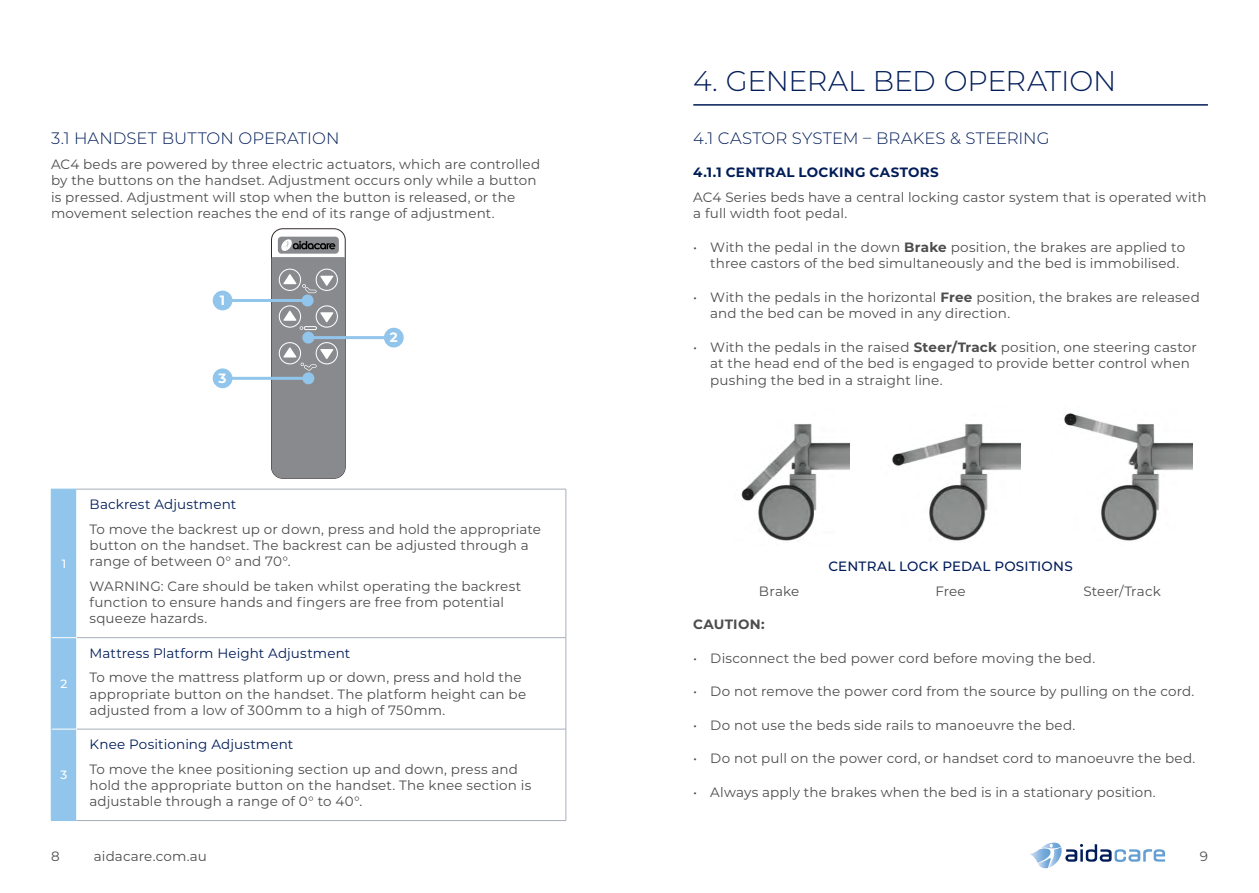
<style>
.page{position:relative;width:1259px;height:893px;background:#fff}
.page>*{position:absolute;margin:0;border:0;box-sizing:border-box;transform-origin:0 0}
.t1{font:300 28.5px "Montserrat";letter-spacing:-.01em;color:#001c58}
.t2{font:300 16.5px "Montserrat";letter-spacing:.005em;color:#001c58}
.t3{font:13.5px/16.5px "Montserrat";letter-spacing:.01em;color:#4d4d4f}
.t4{font:13.5px "Montserrat";letter-spacing:.01em;color:#001c58}
.t5{font:700 13.5px "Montserrat";letter-spacing:.025em;color:#001c58}
.t6{font:500 13.5px "Montserrat";letter-spacing:.015em;color:#001c58}
.t7{font:700 13.5px "Montserrat";letter-spacing:.02em;color:#4d4d4f}
.t8{font:700 13.5px "Montserrat";color:#fff}
.t9{font:500 12px "Montserrat";color:#fff}
.s1{font-weight:700}
</style>
<div class="page">
<svg style="left:1030px;top:843px;width:135px;height:25px"></svg>
<div style="left:278px;top:237px;width:61px;height:17px;background:#888a8d;border-radius:4px"></div>
<svg style="left:271px;top:238px;width:74px;height:240px;background:#909295"></svg>
<hr style="left:693px;top:104px;width:515px;height:2px;background:#001c58">
<img style="left:741px;top:424px;width:108px;height:117px">
<img style="left:892px;top:424px;width:128px;height:117px">
<img style="left:1064px;top:413px;width:128px;height:128px">
<hr style="left:77px;top:489px;width:489px;height:1px;background:#a7aeb9">
<hr style="left:565px;top:489px;width:1px;height:148px;background:#a7aeb9">
<hr style="left:77px;top:637px;width:489px;height:1px;background:#a7aeb9">
<hr style="left:565px;top:638px;width:1px;height:91px;background:#a7aeb9">
<hr style="left:77px;top:729px;width:489px;height:1px;background:#a7aeb9">
<hr style="left:565px;top:729px;width:1px;height:91px;background:#a7aeb9">
<hr style="left:77px;top:820px;width:489px;height:1px;background:#a7aeb9">
<div style="left:51px;top:489px;width:26px;height:332px;background:#92c5eb"></div>
<hr style="left:51px;top:489px;width:1px;height:149px;background:#92c5eb">
<hr style="left:51px;top:638px;width:1px;height:91px;background:#92c5eb">
<hr style="left:51px;top:729px;width:1px;height:91px;background:#92c5eb">
<hr style="left:223px;top:299px;width:85px;height:3px;background:#92c5eb">
<div style="left:302px;top:294px;width:12px;height:12px;background:#92c5eb;border-radius:50%"></div>
<hr style="left:308px;top:336px;width:86px;height:3px;background:#92c5eb">
<div style="left:302px;top:332px;width:12px;height:12px;background:#92c5eb;border-radius:50%"></div>
<hr style="left:223px;top:377px;width:85px;height:3px;background:#92c5eb">
<div style="left:302px;top:372px;width:12px;height:12px;background:#92c5eb;border-radius:50%"></div>
<div style="left:213px;top:291px;width:19px;height:19px;background:#92c5eb;border-radius:50%"></div>
<div style="left:384px;top:328px;width:20px;height:19px;background:#92c5eb;border-radius:50%"></div>
<div style="left:213px;top:368px;width:19px;height:20px;background:#92c5eb;border-radius:50%"></div>
<p class="t2" style="left:51px;top:126px;width:290px">3.1 HANDSET BUTTON OPERATION</p>
<p class="t3" style="left:51px;top:155px;width:491px">AC4 beds are powered by three electric actuators, which are controlled by the buttons on the handset. Adjustment occurs only while a button is pressed. Adjustment will stop when the button is released, or the movement selection reaches the end of its range of adjustment.</p>
<p class="t8" style="left:220px;top:291px;width:7px">1</p>
<p class="t8" style="left:218px;top:368px;width:9px">3</p>
<p class="t8" style="left:390px;top:328px;width:9px">2</p>
<p class="t9" style="left:62px;top:555px;width:6px">1</p>
<p class="t9" style="left:61px;top:675px;width:8px">2</p>
<p class="t9" style="left:61px;top:766px;width:8px">3</p>
<p class="t4" style="left:89px;top:495px;width:148px">Backrest Adjustment</p>
<p class="t3" style="left:89px;top:520px;width:453px">To move the backrest up or down, press and hold the appropriate button on the handset. The backrest can be adjusted through a range of between 0° and 70°.</p>
<p class="t3" style="left:89px;top:578px;width:433px">WARNING: Care should be taken whilst operating the backrest function to ensure hands and fingers are free from potential squeeze hazards.</p>
<p class="t4" style="left:89px;top:644px;width:262px">Mattress Platform Height Adjustment</p>
<p class="t3" style="left:89px;top:669px;width:438px">To move the mattress platform up or down, press and hold the appropriate button on the handset. The platform height can be adjusted from a low of 300mm to a high of 750mm.</p>
<p class="t4" style="left:89px;top:735px;width:205px">Knee Positioning Adjustment</p>
<p class="t3" style="left:89px;top:760px;width:443px">To move the knee positioning section up and down, press and hold the appropriate button on the handset. The knee section is adjustable through a range of 0° to 40°.</p>
<h1 class="t1" style="left:693px;top:62px;width:425px">4. GENERAL BED OPERATION</h1>
<p class="t2" style="left:693px;top:126px;width:358px">4.1 CASTOR SYSTEM – BRAKES &amp; STEERING</p>
<p class="t5" style="left:693px;top:162px;width:247px">4.1.1 CENTRAL LOCKING CASTORS</p>
<p class="t3" style="left:693px;top:188px;width:515px">AC4 Series beds have a central locking castor system that is operated with a full width foot pedal.</p>
<p class="t3" style="left:710px;top:238px;width:476px;text-indent:-17px">• With the pedal in the down <span class="s1">Brake</span> position, the brakes are applied to three castors of the bed simultaneously and the bed is immobilised.</p>
<p class="t3" style="left:710px;top:288px;width:491px;text-indent:-17px">• With the pedals in the horizontal <span class="s1">Free</span> position, the brakes are released and the bed can be moved in any direction.</p>
<p class="t3" style="left:710px;top:338px;width:488px;text-indent:-17px">• With the pedals in the raised <span class="s1">Steer/Track</span> position, one steering castor at the head end of the bed is engaged to provide better control when pushing the bed in a straight line.</p>
<p class="t6" style="left:828px;top:556px;width:246px">CENTRAL LOCK PEDAL POSITIONS</p>
<p class="t3" style="left:759px;top:582px;width:42px">Brake</p>
<p class="t3" style="left:935px;top:582px;width:32px">Free</p>
<p class="t3" style="left:1083px;top:582px;width:79px">Steer/Track</p>
<p class="t7" style="left:693px;top:615px;width:73px">CAUTION:</p>
<p class="t3" style="left:693px;top:649px;width:403px">• Disconnect the bed power cord before moving the bed.</p>
<p class="t3" style="left:693px;top:683px;width:502px">• Do not remove the power cord from the source by pulling on the cord.</p>
<p class="t3" style="left:693px;top:716px;width:383px">• Do not use the beds side rails to manoeuvre the bed.</p>
<p class="t3" style="left:693px;top:750px;width:503px">• Do not pull on the power cord, or handset cord to manoeuvre the bed.</p>
<p class="t3" style="left:693px;top:783px;width:464px">• Always apply the brakes when the bed is in a stationary position.</p>
<p class="t3" style="left:51px;top:848px;width:10px">8</p>
<p class="t3" style="left:94px;top:848px;width:115px">aidacare.com.au</p>
<p class="t3" style="left:1199px;top:848px;width:10px">9</p>
</div>
